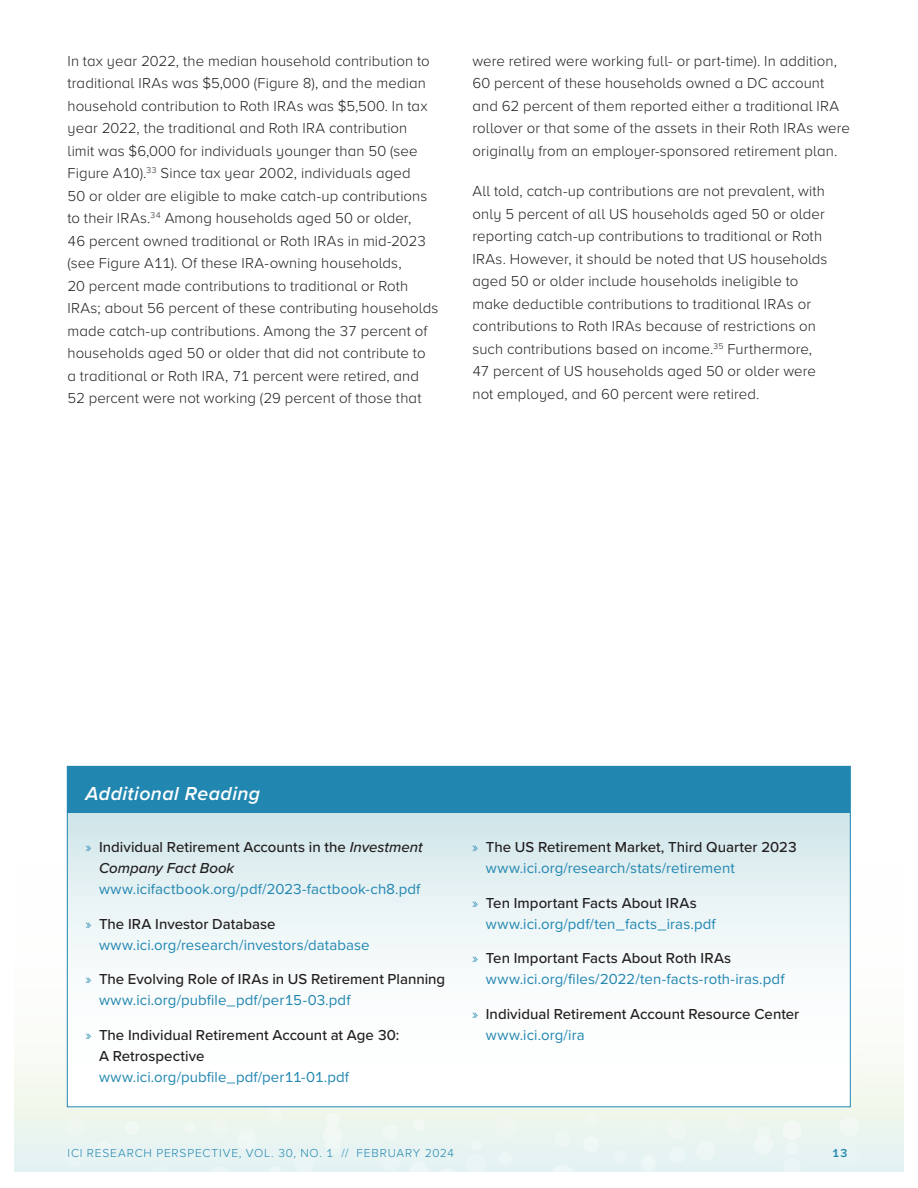
<style>
.page{position:relative;width:918px;height:1188px;background:#fff}
.page>*{position:absolute;margin:0;border:0;box-sizing:border-box;transform-origin:0 0}
.Box_-_Head{font:italic 600 19.5px "Proxima Nova";letter-spacing:.02em;color:#fff}
.Text{font:300 15px/22.5px "Proxima Nova";letter-spacing:.005em;color:#231f20}
.t1{font:15px/21px "Proxima Nova";letter-spacing:.01em;color:#2287b1}
.t2{font:500 15px/21px "Proxima Nova";color:#231f20}
.t3{font:300 12px "Proxima Nova";letter-spacing:.07em;color:#2287b1}
.t4{font:600 12px "Proxima Nova";color:#2287b1}
.s1{font-weight:300}
.s2{font-weight:500;color:#231f20}
.s3{font-weight:500;font-style:italic;color:#231f20}
.s4{font-weight:300;color:#2287b1}
.s5{font-weight:400;color:#2287b1}
</style>
<div class="page">
<svg style="left:15px;top:742px;width:889px;height:430px"></svg>
<svg style="left:841px;top:1042px;width:16px;height:16px"></svg>
<svg style="left:840px;top:1074px;width:18px;height:18px"></svg>
<div style="left:840px;top:1117px;width:19px;height:20px;background:#f2f8f3;border-radius:50%"></div>
<div style="left:839px;top:1146px;width:21px;height:21px;background:#e8f4f4;border-radius:50%"></div>
<div style="left:814px;top:1125px;width:14px;height:14px;background:#eaf5ef;border-radius:50%"></div>
<div style="left:785px;top:1141px;width:14px;height:14px;background:#eef6f6;border-radius:50%"></div>
<svg style="left:783px;top:1158px;width:18px;height:14px"></svg>
<div style="left:782px;top:1121px;width:20px;height:19px;background:#f2f8f4;border-radius:50%"></div>
<div style="left:756px;top:1126px;width:14px;height:14px;background:#eff7f2;border-radius:50%"></div>
<div style="left:754px;top:1135px;width:19px;height:20px;background:#eff7f6;border-radius:50%"></div>
<div style="left:726px;top:1116px;width:18px;height:18px;background:#eff6f0;border-radius:50%"></div>
<div style="left:698px;top:1154px;width:16px;height:16px;background:#e5f2f4;border-radius:50%"></div>
<div style="left:696px;top:1141px;width:20px;height:20px;background:#edf6f5;border-radius:50%"></div>
<div style="left:669px;top:1147px;width:16px;height:16px;background:#edf6f6;border-radius:50%"></div>
<div style="left:667px;top:1119px;width:20px;height:20px;background:#f0f7f3;border-radius:50%"></div>
<div style="left:642px;top:1155px;width:13px;height:14px;background:#e8f4f4;border-radius:50%"></div>
<div style="left:641px;top:1156px;width:16px;height:16px;background:#eef7f7;border-radius:50%"></div>
<div style="left:640px;top:1120px;width:17px;height:17px;background:#ecf5f0;border-radius:50%"></div>
<div style="left:613px;top:1150px;width:14px;height:14px;background:#ebf5f5;border-radius:50%"></div>
<div style="left:584px;top:1113px;width:14px;height:13px;background:#f0f7ee;border-radius:50%"></div>
<div style="left:583px;top:1136px;width:16px;height:16px;background:#f0f8f6;border-radius:50%"></div>
<div style="left:554px;top:1131px;width:17px;height:16px;background:#eef6f4;border-radius:50%"></div>
<svg style="left:551px;top:1165px;width:23px;height:7px"></svg>
<div style="left:498px;top:1152px;width:14px;height:14px;background:#ebf6f6;border-radius:50%"></div>
<div style="left:495px;top:1117px;width:21px;height:21px;background:#eff6f0;border-radius:50%"></div>
<div style="left:471px;top:1139px;width:11px;height:12px;background:#edf7f5;border-radius:50%"></div>
<svg style="left:466px;top:1154px;width:21px;height:18px"></svg>
<svg style="left:438px;top:1169px;width:20px;height:3px"></svg>
<svg style="left:416px;top:1117px;width:6px;height:3px"></svg>
<div style="left:413px;top:1119px;width:12px;height:12px;background:#f3f8f4;border-radius:50%"></div>
<div style="left:410px;top:1146px;width:18px;height:18px;background:#e9f4f3;border-radius:50%"></div>
<svg style="left:408px;top:1162px;width:22px;height:10px"></svg>
<div style="left:385px;top:1123px;width:11px;height:11px;background:#eef6ef;border-radius:50%"></div>
<div style="left:382px;top:1125px;width:16px;height:16px;background:#eff7f4;border-radius:50%"></div>
<div style="left:380px;top:1150px;width:21px;height:21px;background:#eaf5f5;border-radius:50%"></div>
<svg style="left:353px;top:1092px;width:18px;height:18px"></svg>
<svg style="left:352px;top:1169px;width:19px;height:3px"></svg>
<div style="left:326px;top:1113px;width:14px;height:14px;background:#f2f8f2;border-radius:50%"></div>
<div style="left:325px;top:1138px;width:16px;height:16px;background:#edf6f5;border-radius:50%"></div>
<div style="left:323px;top:1126px;width:20px;height:19px;background:#f1f8f5;border-radius:50%"></div>
<svg style="left:295px;top:1167px;width:19px;height:5px"></svg>
<div style="left:294px;top:1151px;width:21px;height:21px;background:#eaf5f5;border-radius:50%"></div>
<svg style="left:270px;top:1166px;width:11px;height:6px"></svg>
<div style="left:269px;top:1110px;width:13px;height:14px;background:#f1f7ef;border-radius:50%"></div>
<svg style="left:266px;top:1092px;width:19px;height:20px"></svg>
<div style="left:239px;top:1122px;width:16px;height:16px;background:#edf5ed;border-radius:50%"></div>
<div style="left:238px;top:1125px;width:18px;height:18px;background:#edf6f0;border-radius:50%"></div>
<div style="left:237px;top:1131px;width:20px;height:20px;background:#eff7f5;border-radius:50%"></div>
<div style="left:208px;top:1119px;width:20px;height:19px;background:#edf6f0;border-radius:50%"></div>
<svg style="left:207px;top:1166px;width:23px;height:6px"></svg>
<div style="left:184px;top:1122px;width:11px;height:11px;background:#f1f8f3;border-radius:50%"></div>
<svg style="left:154px;top:1163px;width:14px;height:9px"></svg>
<svg style="left:152px;top:1091px;width:18px;height:18px"></svg>
<div style="left:125px;top:1121px;width:14px;height:14px;background:#f1f8f3;border-radius:50%"></div>
<div style="left:95px;top:1141px;width:17px;height:16px;background:#eef6f5;border-radius:50%"></div>
<div style="left:66px;top:1148px;width:18px;height:18px;background:#e9f5f5;border-radius:50%"></div>
<div style="left:65px;top:1118px;width:20px;height:19px;background:#eff6f0;border-radius:50%"></div>
<svg style="left:69px;top:813px;width:779px;height:292px"></svg>
<div style="left:68px;top:767px;width:782px;height:46px;background:#2187b1"></div>
<p class="Text" style="left:68px;top:49px;width:372px">In tax year 2022, the median household contribution to traditional IRAs was $5,000 (Figure 8), and the median household contribution to Roth IRAs was $5,500. In tax year 2022, the traditional and Roth IRA contribution<br>limit was $6,000 for individuals younger than 50 (see Figure A10).<sup>33</sup> Since tax year 2002, individuals aged<br>50 or older are eligible to make catch-up contributions to their IRAs.<sup>34</sup> Among households aged 50 or older,<br>46 percent owned traditional or Roth IRAs in mid-2023 (see Figure A11). Of these IRA-owning households,<br>20 percent made contributions to traditional or Roth IRAs; about 56 percent of these contributing households made catch-up contributions. Among the 37 percent of households aged 50 or older that did not contribute to<br>a traditional or Roth IRA, 71 percent were retired, and 52 percent were not working (29 percent of those that</p>
<p class="Text" style="left:472px;top:49px;width:379px">were retired were working full- or part-time). In addition, 60 percent of these households owned a DC account and 62 percent of them reported either a traditional IRA rollover or that some of the assets in their Roth IRAs were originally from an employer-sponsored retirement plan.</p>
<p class="Text" style="left:472px;top:179px;width:357px">All told, catch-up contributions are not prevalent, with only 5 percent of all US households aged 50 or older reporting catch-up contributions to traditional or Roth IRAs. However, it should be noted that US households aged 50 or older include households ineligible to make deductible contributions to traditional IRAs or contributions to Roth IRAs because of restrictions on such contributions based on income.<sup>35</sup> Furthermore, 47 percent of US households aged 50 or older were not employed, and 60 percent were retired.</p>
<p class="Box_-_Head" style="left:86px;top:779px;width:176px">Additional Reading</p>
<p class="t1" style="left:99px;top:836px;width:325px;text-indent:-14px"><span class="s1">»</span> <span class="s2">Individual Retirement Accounts in the</span> <span class="s3">Investment<br>Company Fact Book </span>www.icifactbook.org/pdf/2023-factbook-ch8.pdf</p>
<p class="t1" style="left:99px;top:913px;width:272px;text-indent:-14px"><span class="s1">»</span> <span class="s2">The IRA Investor Database </span>www.ici.org/research/investors/database</p>
<p class="t2" style="left:99px;top:968px;width:348px;text-indent:-14px"><span class="s4">»</span> The Evolving Role of IRAs in US Retirement Planning <span class="s5">www.ici.org/pubfile_pdf/per15-03.pdf</span></p>
<p class="t2" style="left:99px;top:1024px;width:302px;text-indent:-14px"><span class="s4">»</span> The Individual Retirement Account at Age 30:<br>A Retrospective <span class="s5">www.ici.org/pubfile_pdf/per11-01.pdf</span></p>
<p class="t2" style="left:486px;top:836px;width:312px;text-indent:-14px"><span class="s4">»</span> The US Retirement Market, Third Quarter 2023 <span class="s5">www.ici.org/research/stats/retirement</span></p>
<p class="t1" style="left:486px;top:892px;width:232px;text-indent:-14px"><span class="s1">»</span> <span class="s2">Ten Important Facts About IRAs </span>www.ici.org/pdf/ten_facts_iras.pdf</p>
<p class="t1" style="left:486px;top:947px;width:300px;text-indent:-14px"><span class="s1">»</span> <span class="s2">Ten Important Facts About Roth IRAs </span>www.ici.org/files/2022/ten-facts-roth-iras.pdf</p>
<p class="t2" style="left:486px;top:1003px;width:315px;text-indent:-14px"><span class="s4">»</span> Individual Retirement Account Resource Center <span class="s5">www.ici.org/ira</span></p>
<p class="t3" style="left:68px;top:1144px;width:388px">ICI RESEARCH PERSPECTIVE, VOL. 30, NO. 1 // FEBRUARY 2024</p>
<p class="t4" style="left:832px;top:1144px;width:17px">13</p>
</div>
